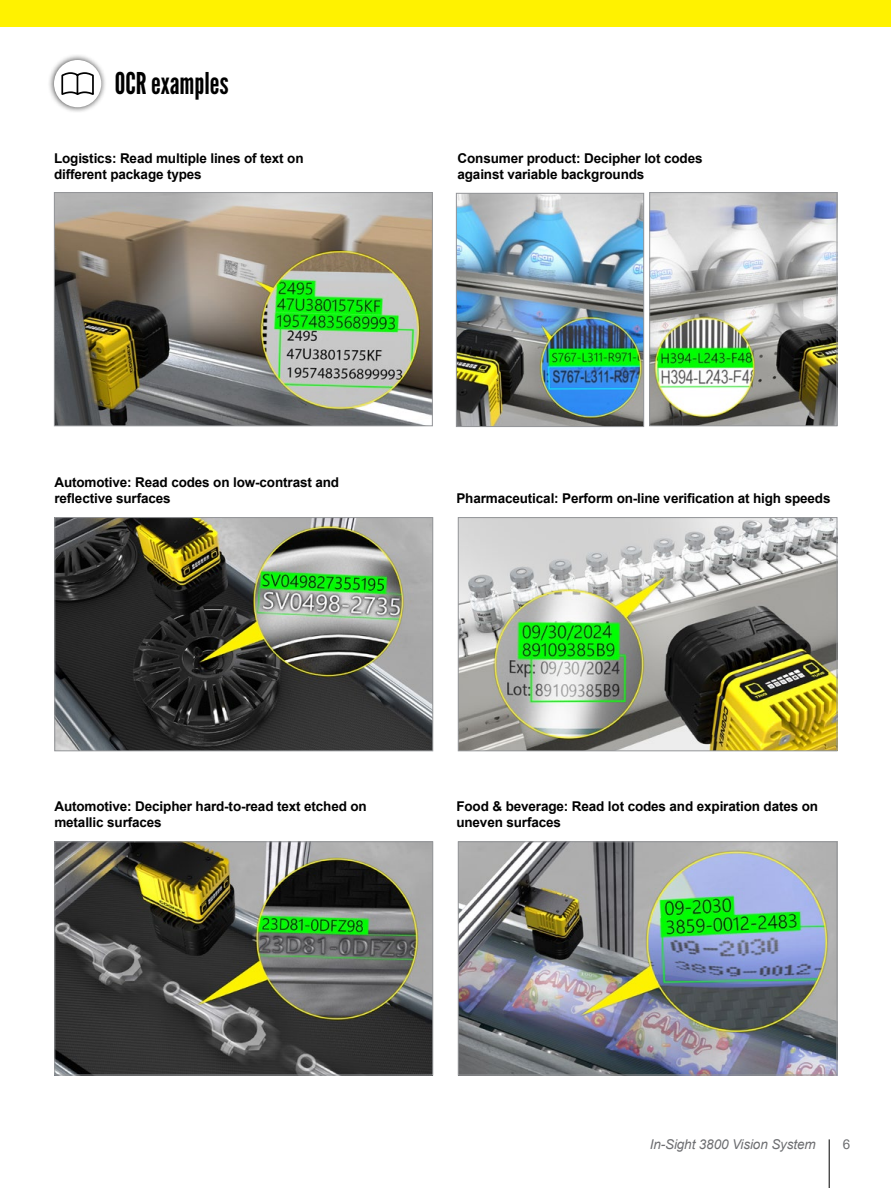
<style>
.page{position:relative;width:891px;height:1188px;background:#fff}
.page>*{position:absolute;margin:0;border:0;box-sizing:border-box;transform-origin:0 0}
.t1{font:30px "League Gothic";color:#000}
.t2{font:700 13.5px/16.5px "Arial";letter-spacing:-.01em;color:#000}
.t3{font:italic 13.5px "Arial";letter-spacing:-.01em;color:#6d6e71}
.t4{font:13.5px "Arial";color:#6d6e71}
</style>
<div class="page">
<div style="left:48px;top:54px;width:59px;height:59px;background:#000;opacity:.75"></div>
<div style="left:54px;top:60px;width:47px;height:47px;background:#fff;border-radius:50%"></div>
<svg style="left:61px;top:72px;width:33px;height:23px"></svg>
<img style="left:56px;top:194px;width:375px;height:230px">
<div style="left:54px;top:192px;width:379px;height:234px;border:1px solid #939598"></div>
<img style="left:651px;top:194px;width:184px;height:230px">
<div style="left:649px;top:192px;width:188px;height:234px;border:1px solid #939598"></div>
<img style="left:56px;top:519px;width:375px;height:230px">
<div style="left:54px;top:517px;width:379px;height:234px;border:1px solid #939598"></div>
<img style="left:460px;top:519px;width:375px;height:230px">
<div style="left:458px;top:517px;width:379px;height:234px;border:1px solid #939598"></div>
<img style="left:56px;top:843px;width:375px;height:230px">
<div style="left:54px;top:841px;width:379px;height:234px;border:1px solid #939598"></div>
<img style="left:460px;top:843px;width:375px;height:230px">
<div style="left:458px;top:841px;width:379px;height:234px;border:1px solid #939598"></div>
<img style="left:458px;top:195px;width:184px;height:230px">
<div style="left:456px;top:193px;width:188px;height:234px;border:1px solid #939598"></div>
<div style="left:0;top:0;width:891px;height:27px;background:#fff200"></div>
<hr style="left:829px;top:1139px;width:1px;height:49px;background:#000">
<h1 class="t1" style="left:115px;top:65px;width:115px">OCR examples</h1>
<p class="t2" style="left:54px;top:150px;width:251px">Logistics: Read multiple lines of text on different package types</p>
<p class="t2" style="left:458px;top:150px;width:247px">Consumer product: Decipher lot codes against variable backgrounds</p>
<p class="t2" style="left:54px;top:474px;width:286px">Automotive: Read codes on low-contrast and reflective surfaces</p>
<p class="t2" style="left:456px;top:491px;width:376px">Pharmaceutical: Perform on-line verification at high speeds</p>
<p class="t2" style="left:54px;top:798px;width:314px">Automotive: Decipher hard-to-read text etched on metallic surfaces</p>
<p class="t2" style="left:456px;top:798px;width:363px">Food &amp; beverage: Read lot codes and expiration dates on uneven surfaces</p>
<p class="t3" style="left:650px;top:1136px;width:167px">In-Sight 3800 Vision System</p>
<p class="t4" style="left:843px;top:1135px;width:9px">6</p>
</div>
